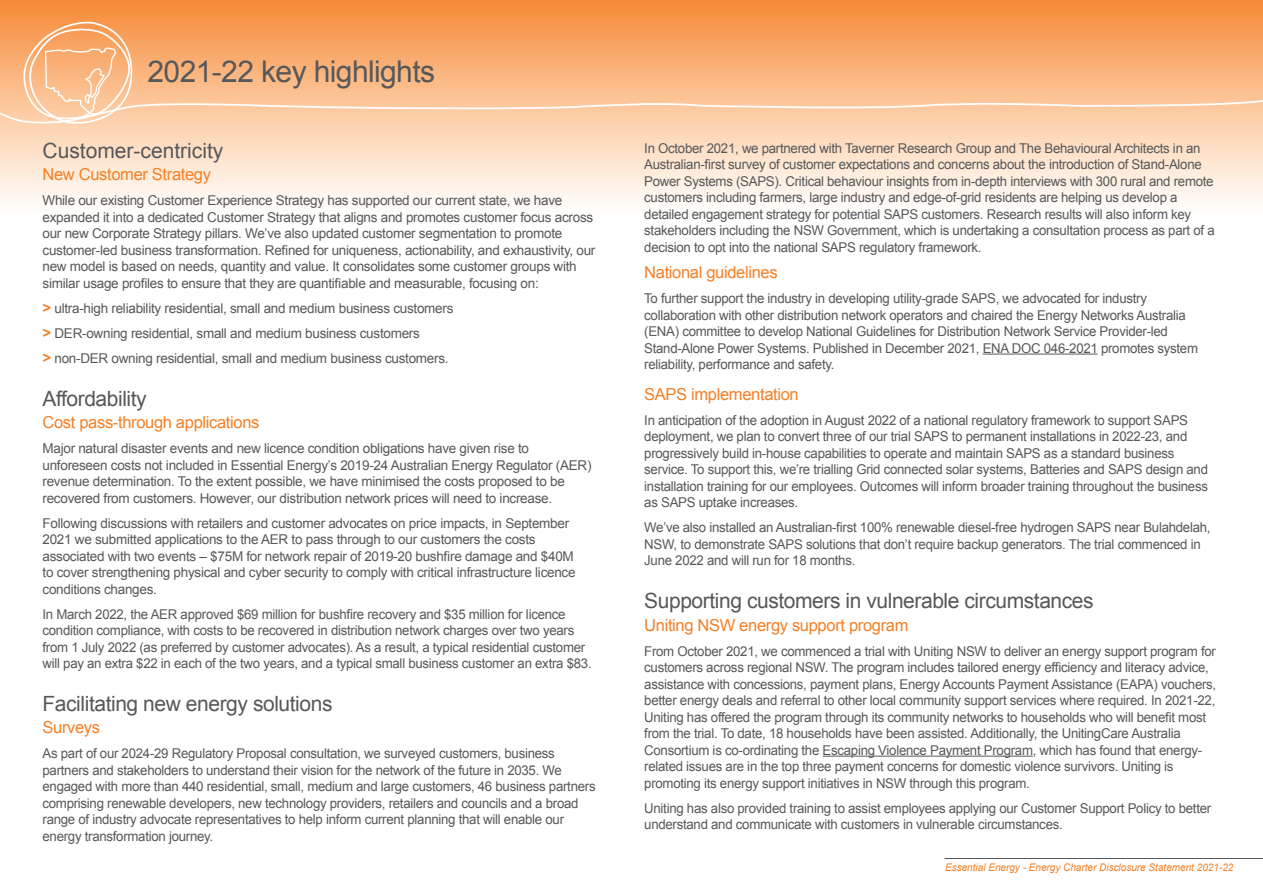
<style>
.page{position:relative;width:1263px;height:893px;background:#fff}
.page>*{position:absolute;margin:0;border:0;box-sizing:border-box;transform-origin:0 0}
.t1{font:30px "Arial";letter-spacing:-.02em;color:#57585a}
.t2{font:21px "Arial";letter-spacing:-.02em;color:#57585a}
.t3{font:21px "Arial";color:#57585a}
.t4{font:16.5px "Arial";letter-spacing:-.02em;color:#f48026}
.t5{font:13.5px/16.5px "Arial";letter-spacing:-.02em;color:#57585a}
.t6{font:italic 10.5px "Arial";color:#f48026;scale:.95 1}
.s1{font-weight:700;font-size:15px;color:#f48026}
</style>
<div class="page">
<svg style="left:0;top:0;width:1263px;height:20px;background:#f58e3e"></svg>
<hr style="left:983px;top:354px;width:115px;height:1px;background:#57585a">
<hr style="left:822px;top:756px;width:211px;height:1px;background:#57585a">
<hr style="left:944px;top:858px;width:319px;height:1px;background:#57585a">
<svg style="left:0;top:20px;width:1263px;height:184px;background:#fbcba3"></svg>
<h1 class="t1" style="left:148px;top:52px;width:289px">2021-22 key highlights</h1>
<h2 class="t3" style="left:43px;top:137px;width:182px">Customer-centricity</h2>
<p class="t4" style="left:43px;top:164px;width:170px">New Customer Strategy</p>
<p class="t5" style="left:43px;top:192px;width:554px">While our existing Customer Experience Strategy has supported our current state, we have expanded it into a dedicated Customer Strategy that aligns and promotes customer focus across our new Corporate Strategy pillars. We’ve also updated customer segmentation to promote customer-led business transformation. Refined for uniqueness, actionability, and exhaustivity, our new model is based on needs, quantity and value. It consolidates some customer groups with similar usage profiles to ensure that they are quantifiable and measurable, focusing on:</p>
<p class="t5" style="left:43px;top:296px;width:412px;line-height:25px"><span class="s1">&gt;</span> ultra-high reliability residential, small and medium business customers <span class="s1">&gt;</span> DER-owning residential, small and medium business customers<br><span class="s1">&gt;</span> non-DER owning residential, small and medium business customers.</p>
<h2 class="t2" style="left:43px;top:385px;width:106px">Affordability</h2>
<p class="t4" style="left:43px;top:411px;width:218px">Cost pass-through applications</p>
<p class="t5" style="left:43px;top:440px;width:550px">Major natural disaster events and new licence condition obligations have given rise to unforeseen costs not included in Essential Energy’s 2019-24 Australian Energy Regulator (AER) revenue determination. To the extent possible, we have minimised the costs proposed to be recovered from customers. However, our distribution network prices will need to increase.</p>
<p class="t5" style="left:43px;top:515px;width:535px">Following discussions with retailers and customer advocates on price impacts, in September 2021 we submitted applications to the AER to pass through to our customers the costs associated with two events – $75M for network repair of 2019-20 bushfire damage and $40M to cover strengthening physical and cyber security to comply with critical infrastructure licence conditions changes.</p>
<p class="t5" style="left:43px;top:606px;width:551px">In March 2022, the AER approved $69 million for bushfire recovery and $35 million for licence condition compliance, with costs to be recovered in distribution network charges over two years from 1 July 2022 (as preferred by customer advocates). As a result, a typical residential customer will pay an extra $22 in each of the two years, and a typical small business customer an extra $83.</p>
<h2 class="t2" style="left:43px;top:690px;width:292px">Facilitating new energy solutions</h2>
<p class="t4" style="left:43px;top:717px;width:59px">Surveys</p>
<p class="t5" style="left:43px;top:746px;width:555px">As part of our 2024-29 Regulatory Proposal consultation, we surveyed customers, business partners and stakeholders to understand their vision for the network of the future in 2035. We engaged with more than 440 residential, small, medium and large customers, 46 business partners comprising renewable developers, new technology providers, retailers and councils and a broad range of industry advocate representatives to help inform current planning that will enable our energy transformation journey.</p>
<p class="t5" style="left:644px;top:140px;width:572px">In October 2021, we partnered with Taverner Research Group and The Behavioural Architects in an Australian-first survey of customer expectations and concerns about the introduction of Stand-Alone Power Systems (SAPS). Critical behaviour insights from in-depth interviews with 300 rural and remote customers including farmers, large industry and edge-of-grid residents are helping us develop a detailed engagement strategy for potential SAPS customers. Research results will also inform key stakeholders including the NSW Government, which is undertaking a consultation process as part of a decision to opt into the national SAPS regulatory framework.</p>
<p class="t4" style="left:644px;top:262px;width:135px">National guidelines</p>
<p class="t5" style="left:644px;top:290px;width:555px">To further support the industry in developing utility-grade SAPS, we advocated for industry collaboration with other distribution network operators and chaired the Energy Networks Australia (ENA) committee to develop National Guidelines for Distribution Network Service Provider-led Stand-Alone Power Systems. Published in December 2021, ENA DOC 046-2021 promotes system reliability, performance and safety.</p>
<p class="t4" style="left:644px;top:383px;width:156px">SAPS implementation</p>
<p class="t5" style="left:644px;top:412px;width:565px">In anticipation of the adoption in August 2022 of a national regulatory framework to support SAPS deployment, we plan to convert three of our trial SAPS to permanent installations in 2022-23, and progressively build in-house capabilities to operate and maintain SAPS as a standard business service. To support this, we’re trialling Grid connected solar systems, Batteries and SAPS design and installation training for our employees. Outcomes will inform broader training throughout the business as SAPS uptake increases.</p>
<p class="t5" style="left:644px;top:520px;width:568px">We’ve also installed an Australian-first 100% renewable diesel-free hydrogen SAPS near Bulahdelah,<br>NSW, to demonstrate SAPS solutions that don’t require backup generators. The trial commenced in<br>June 2022 and will run for 18 months.</p>
<h2 class="t2" style="left:644px;top:587px;width:451px">Supporting customers in vulnerable circumstances</h2>
<p class="t4" style="left:644px;top:614px;width:266px">Uniting NSW energy support program</p>
<p class="t5" style="left:644px;top:643px;width:573px">From October 2021, we commenced a trial with Uniting NSW to deliver an energy support program for customers across regional NSW. The program includes tailored energy efficiency and literacy advice, assistance with concessions, payment plans, Energy Accounts Payment Assistance (EAPA) vouchers, better energy deals and referral to other local community support services where required. In 2021-22, Uniting has offered the program through its community networks to households who will benefit most from the trial. To date, 18 households have been assisted. Additionally, the UnitingCare Australia Consortium is co-ordinating the Escaping Violence Payment Program, which has found that energy&shy;related issues are in the top three payment concerns for domestic violence survivors. Uniting is promoting its energy support initiatives in NSW through this program.</p>
<p class="t5" style="left:644px;top:800px;width:568px">Uniting has also provided training to assist employees applying our Customer Support Policy to better understand and communicate with customers in vulnerable circumstances.</p>
<p class="t6" style="left:945px;top:861px;width:305px">Essential Energy - Energy Charter Disclosure Statement 2021-22</p>
</div>
